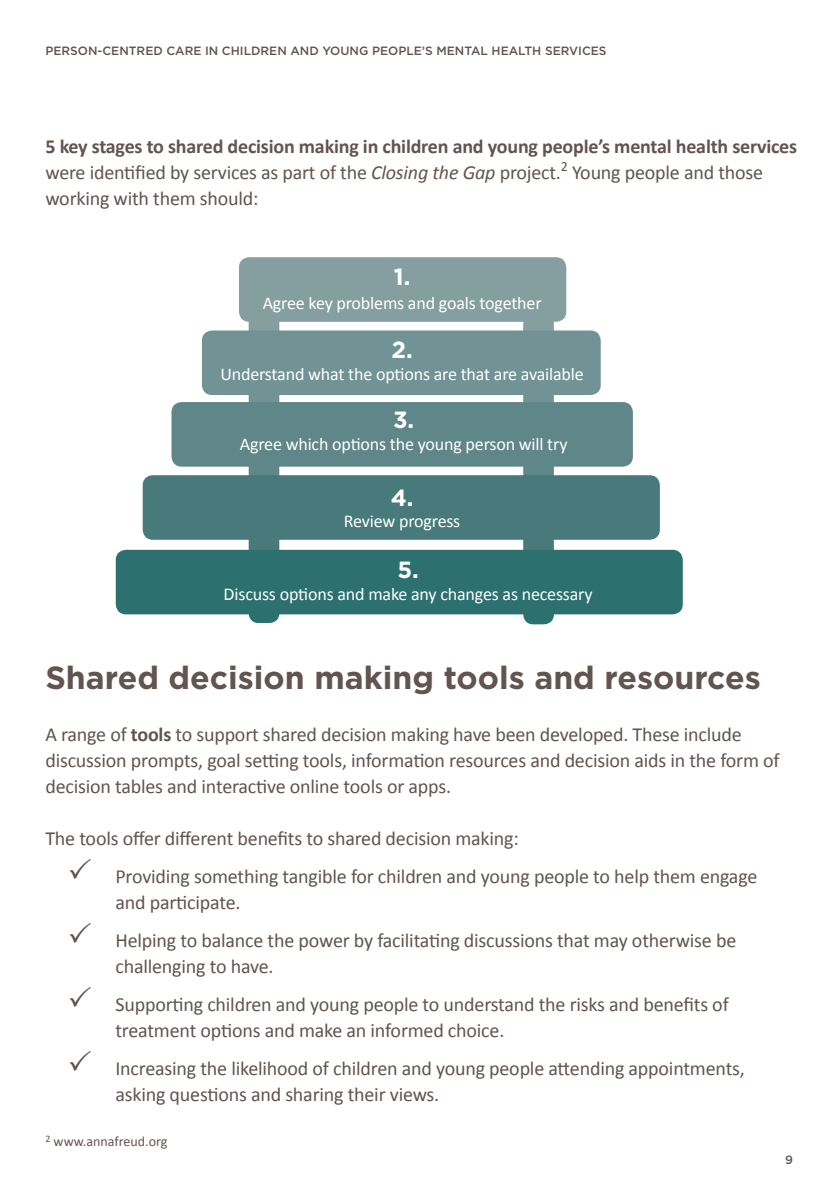
<style>
.page{position:relative;width:840px;height:1191px;background:#fff}
.page>*{position:absolute;margin:0;border:0;box-sizing:border-box;transform-origin:0 0}
.t1{font:700 32px "Gotham";color:#62544e}
.t2{font:700 23.4px "Gotham";color:#fff}
.t3{font:20px/26px "Calibri";letter-spacing:-.01em;color:#62544e}
.t4{font:18px "Calibri";letter-spacing:-.01em;color:#fff}
.t5{font:14px "Calibri";color:#62544e}
.t6{font:500 12px "Gotham";color:#62544e}
.s1{font-weight:700}
.s2{font-style:italic}
</style>
<div class="page">
<div style="left:248px;top:387px;width:31px;height:26px;background:#719395;border-radius:5px"></div>
<div style="left:248px;top:459px;width:31px;height:25px;background:#5f8688;border-radius:5px"></div>
<div style="left:248px;top:528px;width:31px;height:26px;background:#487a7b;border-radius:5px"></div>
<div style="left:248px;top:597px;width:31px;height:26px;background:#2d7070;border-radius:10px"></div>
<div style="left:523px;top:388px;width:30px;height:26px;background:#719395;border-radius:5px"></div>
<div style="left:523px;top:460px;width:30px;height:25px;background:#5f8688;border-radius:5px"></div>
<div style="left:523px;top:530px;width:30px;height:25px;background:#487a7b;border-radius:5px"></div>
<div style="left:523px;top:599px;width:30px;height:25px;background:#2d7070;border-radius:10px"></div>
<div style="left:239px;top:257px;width:327px;height:65px;background:#859fa1;border-radius:10px"></div>
<div style="left:171px;top:402px;width:461px;height:64px;background:#5f8688;border-radius:10px"></div>
<div style="left:143px;top:475px;width:516px;height:65px;background:#487a7b;border-radius:10px"></div>
<div style="left:116px;top:550px;width:566px;height:64px;background:#2d7070;border-radius:10px"></div>
<div style="left:248px;top:317px;width:31px;height:25px;background:#859fa1;border-radius:5px"></div>
<div style="left:523px;top:318px;width:30px;height:26px;background:#859fa1;border-radius:5px"></div>
<div style="left:202px;top:330px;width:398px;height:65px;background:#719395;border-radius:10px"></div>
<p class="t6" style="left:45px;top:43px;width:562px">PERSON-CENTRED CARE IN CHILDREN AND YOUNG PEOPLE’S MENTAL HEALTH SERVICES</p>
<p class="t3" style="left:45px;top:133px;width:752px"><span class="s1">5 key stages to shared decision making in children and young people’s mental health services </span>were identified by services as part of the <span class="s2">Closing the Gap</span> project.<sup>2</sup> Young people and those working with them should:</p>
<p class="t2" style="left:393px;top:261px;width:18px">1.</p>
<p class="t4" style="left:262px;top:291px;width:280px">Agree key problems and goals together</p>
<p class="t2" style="left:391px;top:334px;width:23px">2.</p>
<p class="t4" style="left:220px;top:362px;width:364px">Understand what the options are that are available</p>
<p class="t2" style="left:393px;top:404px;width:23px">3.</p>
<p class="t4" style="left:240px;top:432px;width:329px">Agree which options the young person will try</p>
<p class="t2" style="left:390px;top:482px;width:24px">4.</p>
<p class="t4" style="left:344px;top:510px;width:118px">Review progress</p>
<p class="t2" style="left:397px;top:554px;width:23px">5.</p>
<p class="t4" style="left:223px;top:582px;width:370px">Discuss options and make any changes as necessary</p>
<p class="t1" style="left:45px;top:656px;width:716px">Shared decision making tools and resources</p>
<p class="t3" style="left:45px;top:721px;width:735px">A range of <span class="s1">tools</span> to support shared decision making have been developed. These include discussion prompts, goal setting tools, information resources and decision aids in the form of decision tables and interactive online tools or apps.</p>
<p class="t3" style="left:45px;top:825px;width:474px">The tools offer different benefits to shared decision making:</p>
<p class="t3" style="left:115px;top:863px;width:643px">Providing something tangible for children and young people to help them engage and participate.</p>
<p class="t3" style="left:115px;top:927px;width:622px">Helping to balance the power by facilitating discussions that may otherwise be challenging to have.</p>
<p class="t3" style="left:115px;top:991px;width:614px">Supporting children and young people to understand the risks and benefits of treatment options and make an informed choice.</p>
<p class="t3" style="left:115px;top:1055px;width:630px">Increasing the likelihood of children and young people attending appointments, asking questions and sharing their views.</p>
<p class="t5" style="left:45px;top:1132px;width:123px"><sup>2</sup> www.annafreud.org</p>
<p class="t6" style="left:784px;top:1151px;width:9px">9</p>
</div>
